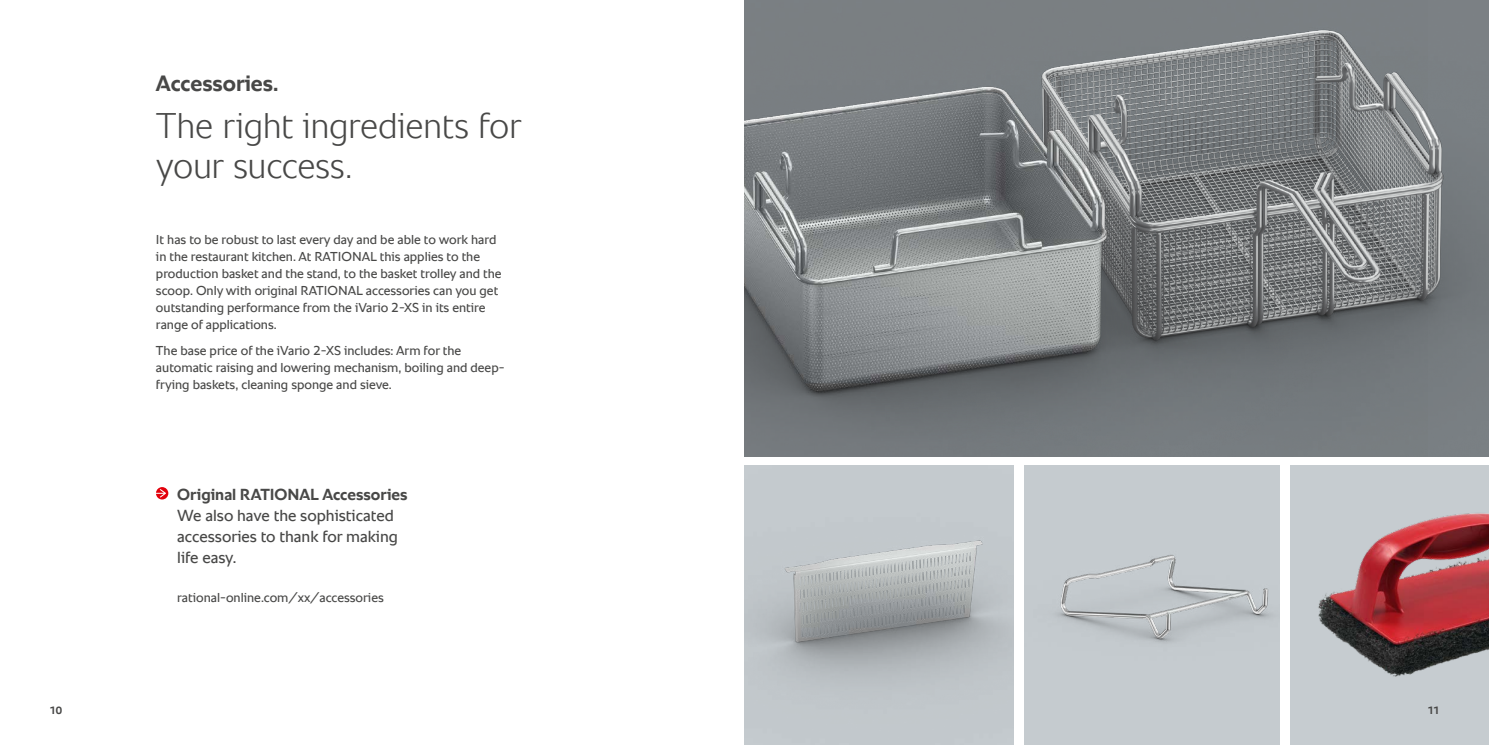
<style>
.page{position:relative;width:1489px;height:745px;background:#fff}
.page>*{position:absolute;margin:0;border:0;box-sizing:border-box;transform-origin:0 0}
.t1{font:300 36.25px/40px "RATIONAL Sans TT";letter-spacing:-.01em;color:#484847}
.t2{font:700 22.5px "RATIONAL Sans TT";color:#484847}
.t3{font:16.25px/21.2px "RATIONAL Sans TT";color:#484847}
.t4{font:700 16.25px "RATIONAL Sans TT";color:#484847}
.t5{font:13.12px/17px "RATIONAL Sans TT";color:#484847}
.t6{font:700 10.62px "RATIONAL Sans TT";color:#484847}
</style>
<div class="page">
<img style="left:1427px;top:0;width:61px;height:456px">
<img style="left:744px;top:0;width:683px;height:456px">
<img style="left:1024px;top:465px;width:255px;height:279px">
<img style="left:744px;top:465px;width:269px;height:279px">
<div style="left:1290px;top:465px;width:198px;height:279px;background:#c6ccd0"></div>
<img style="left:1318px;top:513px;width:170px;height:164px">
<svg style="left:156px;top:487px;width:12px;height:12px"></svg>
<h2 class="t2" style="left:156px;top:67px;width:124px">Accessories.</h2>
<h1 class="t1" style="left:156px;top:106px;width:367px">The right ingredients for your success.</h1>
<p class="t5" style="left:156px;top:231px;width:347px">It has to be robust to last every day and be able to work hard in the restaurant kitchen. At RATIONAL this applies to the production basket and the stand, to the basket trolley and the scoop. Only with original RATIONAL accessories can you get outstanding performance from the iVario 2-XS in its entire range of applications.</p>
<p class="t5" style="left:156px;top:341px;width:350px">The base price of the iVario 2-XS includes: Arm for the automatic raising and lowering mechanism, boiling and deep&shy;frying baskets, cleaning sponge and sieve.</p>
<p class="t4" style="left:177px;top:482px;width:232px">Original RATIONAL Accessories</p>
<p class="t3" style="left:177px;top:504px;width:222px">We also have the sophisticated accessories to thank for making life easy.</p>
<p class="t5" style="left:177px;top:588px;width:208px">rational-online.com/xx/accessories</p>
<p class="t6" style="left:50px;top:701px;width:14px">10</p>
<p class="t6" style="left:1427px;top:701px;width:13px">11</p>
</div>
